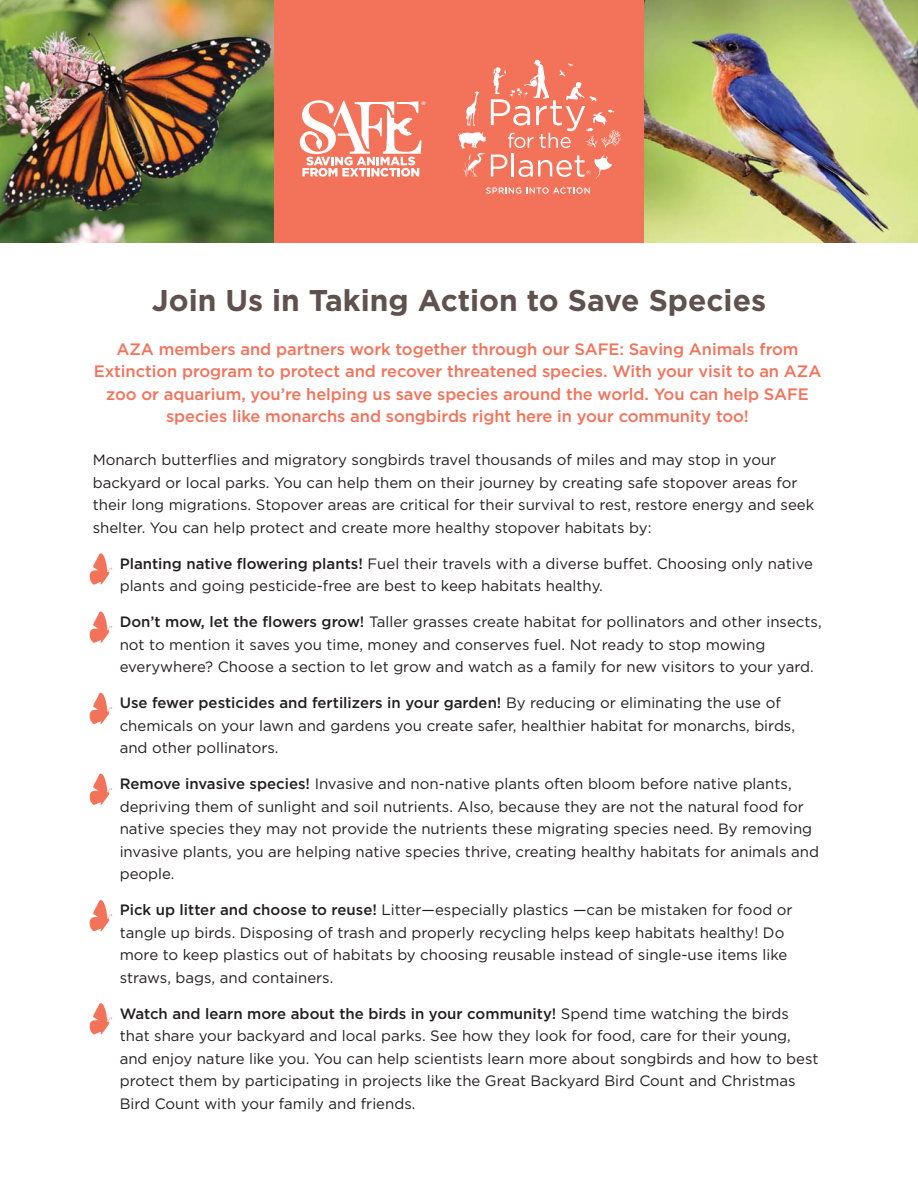
<style>
.page{position:relative;width:918px;height:1188px;background:#fff}
.page>*{position:absolute;margin:0;border:0;box-sizing:border-box;transform-origin:0 0}
.t1{font:700 30px "Gotham";color:#5e514e}
.t2{font:500 16.5px/22.5px "Gotham";letter-spacing:-.005em;color:#f3725a;text-align:center}
.t3{font:15px/22.5px "Gotham";color:#231f20}
.s1{font-weight:500}
</style>
<div class="page">
<div style="left:273px;top:0;width:372px;height:243px;background:#f3725a"></div>
<svg style="left:486px;top:187px;width:104px;height:7px"></svg>
<svg style="left:458px;top:60px;width:163px;height:120px"></svg>
<svg style="left:300px;top:100px;width:125px;height:77px"></svg>
<img style="left:645px;top:0;width:273px;height:243px">
<img style="left:0;top:0;width:273px;height:243px">
<svg style="left:89px;top:553px;width:23px;height:32px"></svg>
<svg style="left:89px;top:611px;width:23px;height:32px"></svg>
<svg style="left:89px;top:692px;width:23px;height:32px"></svg>
<svg style="left:89px;top:773px;width:23px;height:32px"></svg>
<svg style="left:89px;top:900px;width:23px;height:32px"></svg>
<svg style="left:89px;top:1003px;width:23px;height:32px"></svg>
<h1 class="t1" style="left:152px;top:283px;width:616px">Join Us in Taking Action to Save Species</h1>
<p class="t2" style="left:94px;top:339px;width:729px">AZA members and partners work together through our SAFE: Saving Animals from Extinction program to protect and recover threatened species. With your visit to an AZA zoo or aquarium, you’re helping us save species around the world. You can help SAFE species like monarchs and songbirds right here in your community too!</p>
<p class="t3" style="left:93px;top:450px;width:723px">Monarch butterflies and migratory songbirds travel thousands of miles and may stop in your backyard or local parks. You can help them on their journey by creating safe stopover areas for their long migrations. Stopover areas are critical for their survival to rest, restore energy and seek shelter. You can help protect and create more healthy stopover habitats by:</p>
<p class="t3" style="left:120px;top:553px;width:695px"><span class="s1">Planting native flowering plants!</span> Fuel their travels with a diverse buffet. Choosing only native plants and going pesticide-free are best to keep habitats healthy.</p>
<p class="t3" style="left:120px;top:612px;width:703px"><span class="s1">Don’t mow, let the flowers grow!</span> Taller grasses create habitat for pollinators and other insects, not to mention it saves you time, money and conserves fuel. Not ready to stop mowing everywhere? Choose a section to let grow and watch as a family for new visitors to your yard.</p>
<p class="t3" style="left:120px;top:693px;width:677px"><span class="s1">Use fewer pesticides and fertilizers in your garden!</span> By reducing or eliminating the use of chemicals on your lawn and gardens you create safer, healthier habitat for monarchs, birds, and other pollinators.</p>
<p class="t3" style="left:120px;top:774px;width:701px"><span class="s1">Remove invasive species!</span> Invasive and non-native plants often bloom before native plants, depriving them of sunlight and soil nutrients. Also, because they are not the natural food for native species they may not provide the nutrients these migrating species need. By removing invasive plants, you are helping native species thrive, creating healthy habitats for animals and people.</p>
<p class="t3" style="left:120px;top:900px;width:674px"><span class="s1">Pick up litter and choose to reuse!</span> Litter—especially plastics —can be mistaken for food or tangle up birds. Disposing of trash and properly recycling helps keep habitats healthy! Do more to keep plastics out of habitats by choosing reusable instead of single-use items like straws, bags, and containers.</p>
<p class="t3" style="left:120px;top:1003px;width:700px"><span class="s1">Watch and learn more about the birds in your community!</span> Spend time watching the birds that share your backyard and local parks. See how they look for food, care for their young, and enjoy nature like you. You can help scientists learn more about songbirds and how to best protect them by participating in projects like the Great Backyard Bird Count and Christmas Bird Count with your family and friends.</p>
</div>
